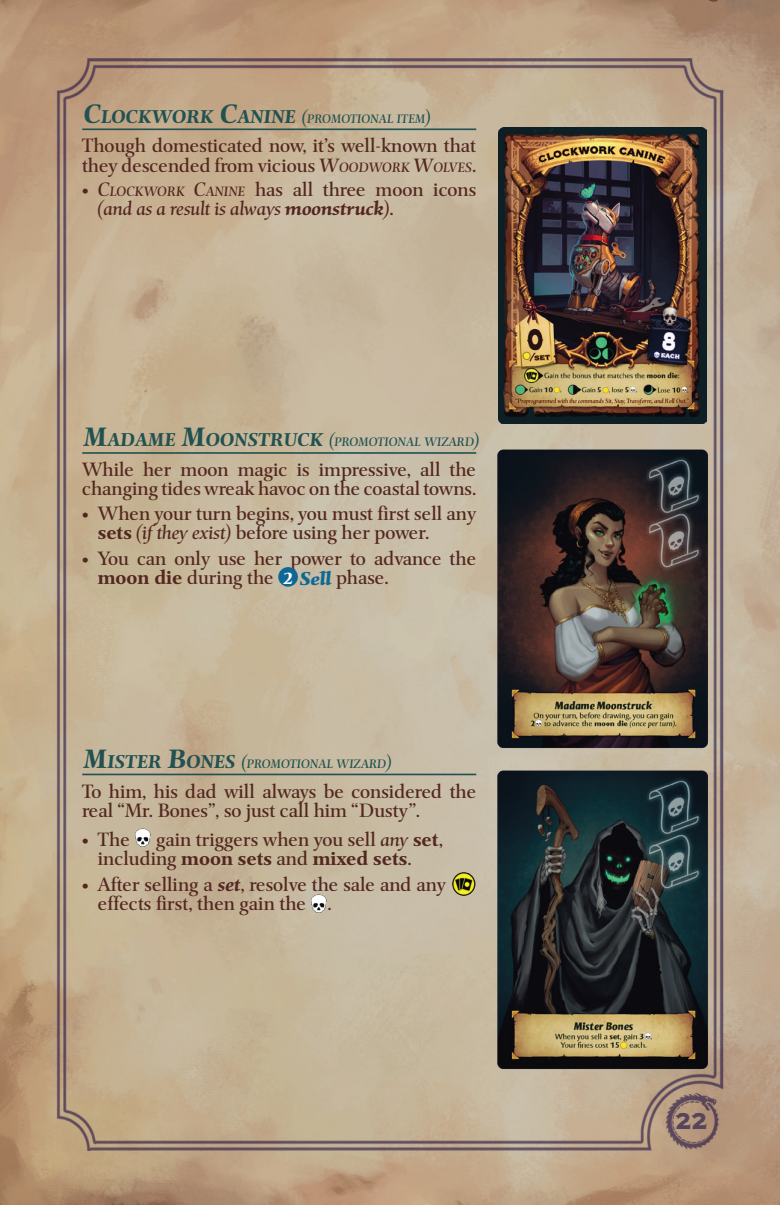
<style>
.page{position:relative;width:780px;height:1205px;background:#fff}
.page>*{position:absolute;margin:0;border:0;box-sizing:border-box;transform-origin:0 0}
.t1{font:32.5px "Agreloy";color:#57455c;scale:.9 1}
.t2{font:19.25px/19.2px "Mentor";color:#532720}
.t3{font:italic 19.25px/19.2px "Mentor";color:#532720}
.t4{font:italic 12.25px "Mentor";color:#215251}
.s1{font-weight:700;font-size:26.5px}
.s2{font-weight:700;font-size:18.5px}
.s3{font-size:17.5px}
.s4{font-style:italic}
.s5{font-style:italic;font-size:13.5px}
.s6{font-family:"Mentor Black SC";font-style:normal}
.s7{font-style:inherit}
.s8{font-size:13.5px}
.s9{font-style:normal}
.s10{font-weight:700}
.s11{font-weight:900}
.s12{font-weight:900;font-style:italic;font-size:16px;color:#fff}
.s13{font-weight:900;font-style:italic;font-size:18.5px;color:#0e6795}
.s14{font-weight:700;font-style:italic}
</style>
<div class="page">
<img style="left:0;top:0;width:780px;height:1205px">
<hr style="left:82px;top:128px;width:394px;height:2px;background:#215251">
<img style="left:498px;top:128px;width:208px;height:296px">
<hr style="left:82px;top:452px;width:394px;height:2px;background:#215251">
<img style="left:482px;top:434px;width:240px;height:322px">
<div style="left:278px;top:567px;width:20px;height:20px;background:#0e6795;border-radius:50%"></div>
<hr style="left:82px;top:773px;width:394px;height:2px;background:#215251">
<img style="left:482px;top:756px;width:240px;height:327px">
<img style="left:134px;top:827px;width:17px;height:21px">
<img style="left:451px;top:871px;width:25px;height:25px">
<img style="left:310px;top:892px;width:17px;height:22px">
<p class="t4" style="left:84px;top:110px;width:348px"><span class="s1">C</span><span class="s2">LOCKWORK</span> <span class="s1">C</span><span class="s2">ANINE</span> <span class="s3">(</span>PROMOTIONAL ITEM<span class="s3">)</span></p>
<p class="t2" style="left:82px;top:136px;width:395px">Though domesticated now, it’s well-known that they descended from vicious <span class="s4">W</span><span class="s5">OODWORK</span> <span class="s4">W</span><span class="s5">OLVES</span>.</p>
<p class="t3" style="left:98px;top:180px;width:380px;text-indent:-16px"><span class="s6">•</span> <span class="s7">C</span><span class="s8">LOCKWORK</span> <span class="s7">C</span><span class="s8">ANINE</span> <span class="s9">has all three moon icons </span>(and as a result is always <span class="s10">moonstruck</span>)<span class="s9">.</span></p>
<p class="t4" style="left:84px;top:434px;width:397px"><span class="s1">M</span><span class="s2">ADAME</span> <span class="s1">M</span><span class="s2">OONSTRUCK</span> <span class="s3">(</span>PROMOTIONAL WIZARD<span class="s3">)</span></p>
<p class="t2" style="left:82px;top:459px;width:396px">While her moon magic is impressive, all the changing tides wreak havoc on the coastal towns.</p>
<p class="t2" style="left:98px;top:503px;width:380px;text-indent:-16px"><span class="s11">•</span> When your turn begins, you must first sell any <span class="s10">sets</span> <span class="s4">(if they exist)</span> before using her power.</p>
<p class="t2" style="left:98px;top:548px;width:380px;text-indent:-16px"><span class="s11">•</span> You can only use her power to advance the <span class="s10">moon die</span> during the <span class="s12">2</span> <span class="s13">Sell</span> phase.</p>
<p class="t4" style="left:84px;top:755px;width:309px"><span class="s1">M</span><span class="s2">ISTER</span> <span class="s1">B</span><span class="s2">ONES</span> <span class="s3">(</span>PROMOTIONAL WIZARD<span class="s3">)</span></p>
<p class="t2" style="left:82px;top:781px;width:396px">To him, his dad will always be considered the real “Mr. Bones”, so just call him “Dusty”.</p>
<p class="t2" style="left:82px;top:829px;width:49px"><span class="s11">•</span> The</p>
<p class="t2" style="left:98px;top:829px;width:346px;text-indent:58px">gain triggers when you sell <span class="s4">any</span> <span class="s10">set</span>, including <span class="s10">moon sets</span> and <span class="s10">mixed sets</span>.</p>
<p class="t2" style="left:98px;top:874px;width:350px;text-indent:-16px"><span class="s11">•</span> After selling a <span class="s14">set</span>, resolve the sale and any effects first, then gain the .</p>
<h1 class="t1" style="left:675px;top:1105px;width:37px">22</h1>
</div>
